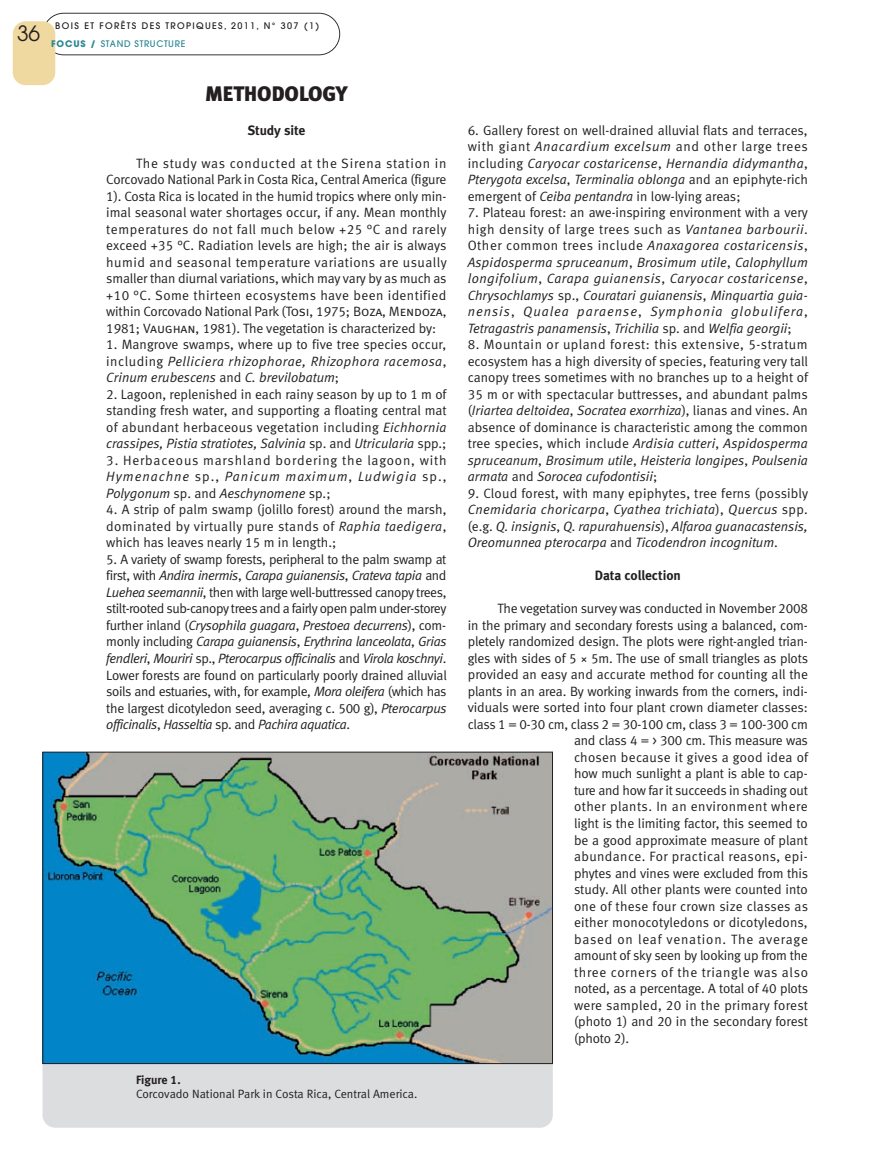
<style>
.page{position:relative;width:893px;height:1149px;background:#fff}
.page>*{position:absolute;margin:0;border:0;box-sizing:border-box;transform-origin:0 0}
.t1{font:21px "Meta Black LF";color:#231f20}
.t2{font:21px "Avant Garde";color:#231f20}
.t3{font:13.5px/16.5px "Meta Normal LF";letter-spacing:-.005em;color:#231f20;text-align:justify}
.t4{font:italic 13.5px/16.5px "Meta Normal LF";color:#231f20;text-align:justify}
.t5{font:13.5px "Meta Normal LF";letter-spacing:.03em;color:#231f20}
.t6{font:13.5px "Meta Normal LF";letter-spacing:-.025em;color:#231f20}
.t7{font:13.5px "Meta Normal LF";letter-spacing:.015em;color:#231f20}
.t8{font:13.5px "Meta Normal LF";letter-spacing:.045em;color:#231f20}
.t9{font:13.5px "Meta Normal LF";letter-spacing:.025em;color:#231f20}
.t10{font:13.5px "Meta Normal LF";letter-spacing:.02em;color:#231f20}
.t11{font:13.5px "Meta Normal LF";letter-spacing:.06em;color:#231f20}
.t12{font:13.5px "Meta Bold LF";color:#231f20}
.t13{font:12px "Meta Normal LF";color:#231f20}
.t14{font:12px "Meta Bold LF";color:#231f20}
.t15{font:500 9px/18px "Avant Garde";letter-spacing:.15em;color:#231f20}
.s1{font-weight:700;color:#2c8993}
.s2{color:#2c8993}
.s3{font-family:"Meta Normal LF Caps"}
.s4{font-style:normal}
.s5{font-style:italic}
</style>
<div class="page">
<svg style="left:46px;top:13px;width:294px;height:42px"></svg>
<div style="left:13px;top:21px;width:42px;height:64px;background:#f0d9a0;border-radius:13px"></div>
<div style="left:43px;top:772px;width:510px;height:355px;background:#dcdddf;border-radius:13px"></div>
<img style="left:45px;top:753px;width:506px;height:308px">
<div style="left:43px;top:751px;width:510px;height:312px;border:1px solid #231f20"></div>
<h1 class="t2" style="left:17px;top:26px;width:25px">36</h1>
<p class="t15" style="left:51px;top:18px;width:270px;text-indent:4px">BOIS ET FORÊTS DES TROPIQUES, 2011, N° 307 (1)<br><span class="s1">FOCUS /</span> <span class="s2">STAND STRUCTURE</span></p>
<h1 class="t1" style="left:205px;top:86px;width:144px">METHODOLOGY</h1>
<p class="t12" style="left:247px;top:125px;width:60px">Study site</p>
<p class="t3" style="left:106px;top:156px;width:342px;text-indent:30px">The study was conducted at the Sirena station in Corcovado National Park in Costa Rica, Central America (figure 1). Costa Rica is located in the humid tropics where only min&shy;imal seasonal water shortages occur, if any. Mean monthly temperatures do not fall much below +25 °C and rarely exceed +35 °C. Radiation levels are high; the air is always humid and seasonal temperature variations are usually smaller than diurnal variations, which may vary by as much as +10 °C. Some thirteen ecosystems have been identified within Corcovado National Park (<span class="s3">Tosi, 1975; Boza, Mendoza, 1981; Vaughan, 1981</span>). The vegetation is characterized by:</p>
<p class="t4" style="left:106px;top:337px;width:342px"><span class="s4">1. Mangrove swamps, where up to five tree species occur, including</span> Pelliciera rhizophorae, Rhizophora racemosa<span class="s4">, </span>Crinum erubescens <span class="s4">and</span> C. brevilobatum<span class="s4">;</span></p>
<p class="t3" style="left:106px;top:387px;width:342px">2. Lagoon, replenished in each rainy season by up to 1 m of standing fresh water, and supporting a floating central mat of abundant herbaceous vegetation including <span class="s5">Eichhornia crassipes, Pistia stratiotes, Salvinia</span> sp. and <span class="s5">Utricularia</span> spp.;</p>
<p class="t3" style="left:106px;top:453px;width:342px">3. Herbaceous marshland bordering the lagoon, with <span class="s5">Hymenachne</span> sp., <span class="s5">Panicum maximum</span>, <span class="s5">Ludwigia</span> sp., <span class="s5">Polygonum</span> sp. and <span class="s5">Aeschynomene</span> sp.;</p>
<p class="t3" style="left:106px;top:502px;width:342px">4. A strip of palm swamp (jolillo forest) around the marsh, dominated by virtually pure stands of <span class="s5">Raphia taedigera</span>, which has leaves nearly 15 m in length.;</p>
<p class="t3" style="left:106px;top:552px;width:342px">5. A variety of swamp forests, peripheral to the palm swamp at first, with <span class="s5">Andira inermis</span>, <span class="s5">Carapa guianensis</span>, <span class="s5">Crateva tapia</span> and <span class="s5">Luehea seemannii</span>, then with large well-buttressed canopy trees, stilt-rooted sub-canopy trees and a fairly open palm under-storey further inland (<span class="s5">Crysophila guagara</span>, <span class="s5">Prestoea decurrens</span>), com&shy;monly including <span class="s5">Carapa guianensis</span>, <span class="s5">Erythrina lanceolata</span>, <span class="s5">Grias fendleri</span>, <span class="s5">Mouriri</span> sp., <span class="s5">Pterocarpus officinalis</span> and <span class="s5">Virola koschnyi</span>.<br>Lower forests are found on particularly poorly drained alluvial soils and estuaries, with, for example, <span class="s5">Mora oleifera</span> (which has the largest dicotyledon seed, averaging c. 500 g), <span class="s5">Pterocarpus officinalis</span>, <span class="s5">Hasseltia</span> sp. and <span class="s5">Pachira aquatica</span>.</p>
<p class="t14" style="left:136px;top:1075px;width:46px">Figure 1.</p>
<p class="t13" style="left:136px;top:1088px;width:283px">Corcovado National Park in Costa Rica, Central America.</p>
<p class="t3" style="left:468px;top:123px;width:342px">6. Gallery forest on well-drained alluvial flats and terraces, with giant <span class="s5">Anacardium excelsum</span> and other large trees including <span class="s5">Caryocar costaricense</span>, <span class="s5">Hernandia didymantha</span>, <span class="s5">Pterygota excelsa</span>, <span class="s5">Terminalia oblonga</span> and an epiphyte-rich emergent of <span class="s5">Ceiba pentandra</span> in low-lying areas;</p>
<p class="t4" style="left:468px;top:205px;width:342px"><span class="s4">7. Plateau forest: an awe-inspiring environment with a very high density of large trees such as</span> Vantanea barbourii<span class="s4">.<br>Other common trees include</span> Anaxagorea costaricensis<span class="s4">, </span>Aspidosperma spruceanum<span class="s4">,</span> Brosimum utile<span class="s4">,</span> Calophyllum longifolium<span class="s4">,</span> Carapa guianensis<span class="s4">,</span> Caryocar costaricense<span class="s4">, </span>Chrysochlamys <span class="s4">sp.,</span> Couratari guianensis<span class="s4">,</span> Minquartia guia&shy;nensis<span class="s4">,</span> Qualea paraense<span class="s4">,</span> Symphonia globulifera<span class="s4">, </span>Tetragastris panamensis<span class="s4">,</span> Trichilia <span class="s4">sp. and</span> Welfia georgii<span class="s4">;</span></p>
<p class="t3" style="left:468px;top:337px;width:342px">8. Mountain or upland forest: this extensive, 5-stratum ecosystem has a high diversity of species, featuring very tall canopy trees sometimes with no branches up to a height of 35 m or with spectacular buttresses, and abundant palms (<span class="s5">Iriartea deltoidea</span>, <span class="s5">Socratea exorrhiza</span>), lianas and vines. An absence of dominance is characteristic among the common tree species, which include <span class="s5">Ardisia cutteri</span>, <span class="s5">Aspidosperma spruceanum</span>, <span class="s5">Brosimum utile</span>, <span class="s5">Heisteria longipes</span>, <span class="s5">Poulsenia armata</span> and <span class="s5">Sorocea cufodontisii</span>;</p>
<p class="t4" style="left:468px;top:486px;width:342px"><span class="s4">9. Cloud forest, with many epiphytes, tree ferns (possibly </span>Cnemidaria choricarpa<span class="s4">,</span> Cyathea trichiata<span class="s4">),</span> Quercus <span class="s4">spp. (e.g.</span> Q. insignis<span class="s4">,</span> Q. rapurahuensis<span class="s4">),</span> Alfaroa guanacastensis, Oreomunnea pterocarpa <span class="s4">and</span> Ticodendron incognitum<span class="s4">.</span></p>
<p class="t12" style="left:595px;top:570px;width:88px">Data collection</p>
<p class="t3" style="left:497px;top:601px;width:312px">The vegetation survey was conducted in November 2008</p>
<p class="t3" style="left:468px;top:618px;width:341px">in the primary and secondary forests using a balanced, com-</p>
<p class="t3" style="left:468px;top:634px;width:342px">pletely randomized design. The plots were right-angled trian-</p>
<p class="t3" style="left:468px;top:651px;width:342px">gles with sides of 5 × 5m. The use of small triangles as plots</p>
<p class="t3" style="left:468px;top:667px;width:342px">provided an easy and accurate method for counting all the</p>
<p class="t3" style="left:468px;top:684px;width:341px">plants in an area. By working inwards from the corners, indi-</p>
<p class="t3" style="left:468px;top:700px;width:342px">viduals were sorted into four plant crown diameter classes:</p>
<p class="t6" style="left:468px;top:719px;width:342px">class 1 = 0-30 cm, class 2 = 30-100 cm, class 3 = 100-300 cm</p>
<p class="t3" style="left:574px;top:733px;width:235px">and class 4 = &gt; 300 cm. This measure was</p>
<p class="t10" style="left:574px;top:752px;width:236px">chosen because it gives a good idea of</p>
<p class="t3" style="left:574px;top:766px;width:235px">how much sunlight a plant is able to cap-</p>
<p class="t3" style="left:574px;top:783px;width:235px">ture and how far it succeeds in shading out</p>
<p class="t5" style="left:574px;top:802px;width:235px">other plants. In an environment where</p>
<p class="t3" style="left:574px;top:816px;width:235px">light is the limiting factor, this seemed to</p>
<p class="t3" style="left:574px;top:832px;width:235px">be a good approximate measure of plant</p>
<p class="t5" style="left:574px;top:851px;width:235px">abundance. For practical reasons, epi-</p>
<p class="t3" style="left:574px;top:865px;width:236px">phytes and vines were excluded from this</p>
<p class="t3" style="left:574px;top:882px;width:235px">study. All other plants were counted into</p>
<p class="t7" style="left:574px;top:901px;width:235px">one of these four crown size classes as</p>
<p class="t3" style="left:574px;top:915px;width:235px">either monocotyledons or dicotyledons,</p>
<p class="t11" style="left:574px;top:934px;width:235px">based on leaf venation. The average</p>
<p class="t3" style="left:574px;top:948px;width:235px">amount of sky seen by looking up from the</p>
<p class="t8" style="left:574px;top:967px;width:235px">three corners of the triangle was also</p>
<p class="t3" style="left:574px;top:981px;width:235px">noted, as a percentage. A total of 40 plots</p>
<p class="t9" style="left:574px;top:1000px;width:236px">were sampled, 20 in the primary forest</p>
<p class="t3" style="left:574px;top:1014px;width:235px">(photo 1) and 20 in the secondary forest</p>
<p class="t3" style="left:574px;top:1030px;width:57px">(photo 2).</p>
</div>
